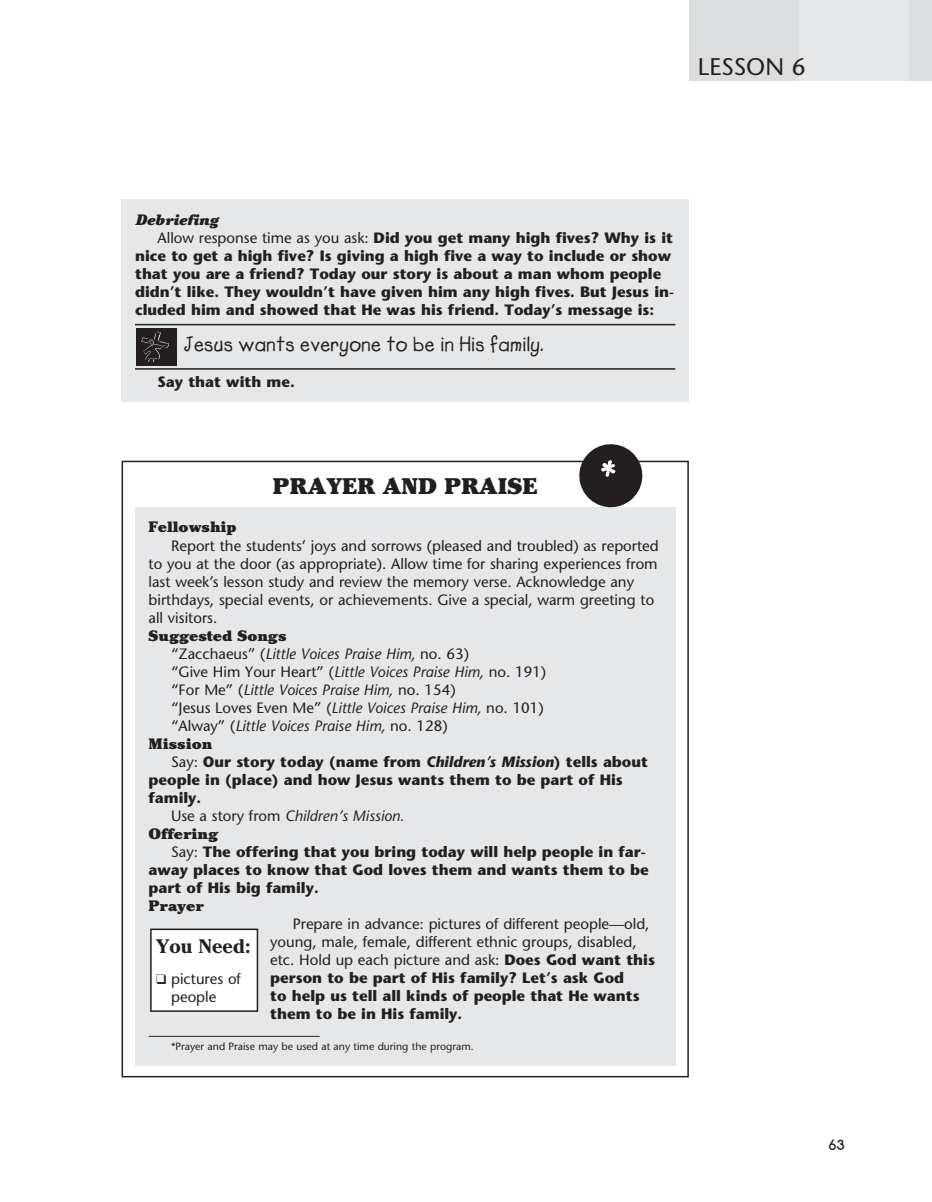
<style>
.page{position:relative;width:932px;height:1202px;background:#fff}
.page>*{position:absolute;margin:0;border:0;box-sizing:border-box;transform-origin:0 0}
.t1{font:24px "Stone Sans";color:#231f20}
.Readiness{font:900 22.5px "Cheltenham";color:#231f20}
.Power_Point{font:21px "Lemonade ICG Bold";letter-spacing:.015em;color:#231f20}
.Untitled{font:700 19.5px "Cheltenham";color:#231f20}
.Untitled-2{font:15px/18px "Stone Sans";color:#231f20}
.t2{font:700 15px/18px "Stone Sans";color:#231f20}
.t3{font:italic 15px "Stone Sans";color:#231f20}
.P_P_Breaker{font:900 15px "Cheltenham";color:#231f20}
.Breaker{font:italic 900 15px "Cheltenham";color:#231f20}
.t4{font:700 15px "New Garden";color:#231f20}
.Footnotes{font:10.5px "Stone Sans";color:#231f20}
.s1{font-weight:400}
.s2{font-style:normal}
.s3{font-style:italic}
.s4{font-weight:700}
</style>
<div class="page">
<div style="left:689px;top:1px;width:110px;height:80px;background:#dcdddf"></div>
<div style="left:799px;top:1px;width:110px;height:80px;background:#e6e7e9"></div>
<div style="left:909px;top:1px;width:23px;height:80px;background:#dcdddf"></div>
<div style="left:122px;top:199px;width:566px;height:203px;background:#e6e7e9"></div>
<hr style="left:135px;top:324px;width:540px;height:1px;background:#231f20">
<hr style="left:135px;top:368px;width:540px;height:2px;background:#231f20">
<div style="left:136px;top:328px;width:41px;height:37px;background:#231f20"></div>
<svg style="left:141px;top:332px;width:28px;height:30px"></svg>
<div style="left:135px;top:507px;width:540px;height:558px;background:#e6e7e9"></div>
<hr style="left:148px;top:1036px;width:172px;height:1px;background:#231f20">
<div style="left:151px;top:929px;width:106px;height:82px;background:#fff"></div>
<div style="left:150px;top:928px;width:108px;height:83px;border:2px solid #231f20"></div>
<svg style="left:576px;top:444px;width:69px;height:64px"></svg>
<p class="t1" style="left:698px;top:52px;width:109px">LESSON 6</p>
<p class="Breaker" style="left:135px;top:210px;width:85px">Debriefing</p>
<p class="t2" style="left:135px;top:229px;width:541px;text-indent:22px"><span class="s1">Allow response time as you ask:</span> Did you get many high fives? Why is it nice to get a high five? Is giving a high five a way to include or show that you are a friend? Today our story is about a man whom people didn’t like. They wouldn’t have given him any high fives. But Jesus in&shy;cluded him and showed that He was his friend. Today’s message is:</p>
<p class="Power_Point" style="left:184px;top:331px;width:361px">Jesus wants everyone to be in His family.</p>
<p class="t2" style="left:158px;top:373px;width:139px">Say that with me.</p>
<p class="Readiness" style="left:273px;top:472px;width:266px">PRAYER AND PRAISE</p>
<p class="P_P_Breaker" style="left:148px;top:518px;width:90px">Fellowship</p>
<p class="Untitled-2" style="left:148px;top:536px;width:511px;text-indent:22px">Report the students’ joys and sorrows (pleased and troubled) as reported to you at the door (as appropriate). Allow time for sharing experiences from last week’s lesson study and review the memory verse. Acknowledge any birthdays, special events, or achievements. Give a special, warm greeting to all visitors.</p>
<p class="P_P_Breaker" style="left:148px;top:626px;width:139px">Suggested Songs</p>
<p class="t3" style="left:171px;top:644px;width:299px"><span class="s2">“Zacchaeus” (</span>Little Voices Praise Him, <span class="s2">no. 63)</span></p>
<p class="Untitled-2" style="left:171px;top:662px;width:376px">“Give Him Your Heart” (<span class="s3">Little Voices Praise Him,</span> no. 191)</p>
<p class="t3" style="left:171px;top:680px;width:286px"><span class="s2">“For Me” (</span>Little Voices Praise Him, <span class="s2">no. 154)</span></p>
<p class="Untitled-2" style="left:171px;top:698px;width:374px">“Jesus Loves Even Me” (<span class="s3">Little Voices Praise Him,</span> no. 101)</p>
<p class="t3" style="left:171px;top:716px;width:278px"><span class="s2">“Alway” (</span>Little Voices Praise Him, <span class="s2">no. 128)</span></p>
<p class="P_P_Breaker" style="left:148px;top:734px;width:65px">Mission</p>
<p class="t2" style="left:148px;top:752px;width:501px;text-indent:22px"><span class="s1">Say:</span> Our story today (name from <span class="s3">Children’s Mission</span>) tells about people in (place) and how Jesus wants them to be part of His family.</p>
<p class="t3" style="left:171px;top:806px;width:235px"><span class="s2">Use a story from</span> Children’s Mission.</p>
<p class="P_P_Breaker" style="left:148px;top:824px;width:71px">Offering</p>
<p class="t2" style="left:148px;top:842px;width:501px;text-indent:22px"><span class="s1">Say:</span> The offering that you bring today will help people in far&shy;away places to know that God loves them and wants them to be part of His big family.</p>
<p class="P_P_Breaker" style="left:148px;top:896px;width:57px">Prayer</p>
<p class="Untitled-2" style="left:270px;top:914px;width:386px;text-indent:22px">Prepare in advance: pictures of different people—old, young, male, female, different ethnic groups, disabled, etc. Hold up each picture and ask: <span class="s4">Does God want this person to be part of His family? Let’s ask God<br>to help us tell all kinds of people that He wants them to be in His family.</span></p>
<p class="Footnotes" style="left:171px;top:1040px;width:304px">*Prayer and Praise may be used at any time during the program.</p>
<p class="Untitled" style="left:156px;top:934px;width:96px">You Need:</p>
<p class="Untitled-2" style="left:171px;top:970px;width:71px;text-indent:-15px">❑ pictures of people</p>
<p class="t4" style="left:828px;top:1136px;width:18px">63</p>
</div>
